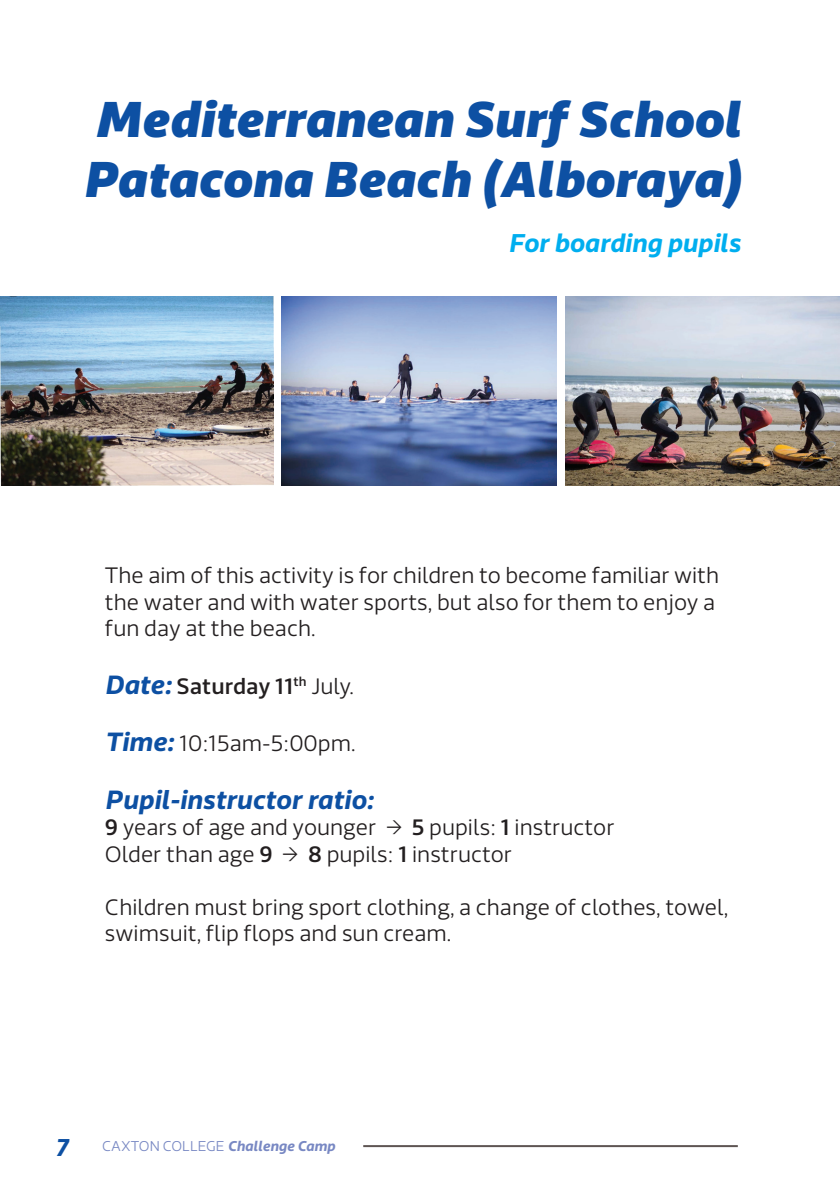
<style>
.page{position:relative;width:840px;height:1191px;background:#fff}
.page>*{position:absolute;margin:0;border:0;box-sizing:border-box;transform-origin:0 0}
.t1{font:italic 900 49.6px "Riona Sans";color:#0d50a3}
.t2{font:italic 700 26px "Riona Sans";color:#0d50a3}
.t3{font:italic 700 25.4px "Riona Sans";color:#00aeef}
.t4{font:italic 700 24px "Riona Sans";color:#0d50a3}
.t5{font:300 22px "Riona Sans";color:#231f20}
.t6{font:500 22px "Riona Sans";color:#231f20}
.t7{font:300 14px "Riona Sans";color:#7888c3}
.s1{font-weight:700;font-style:italic;font-size:26px;color:#0d50a3}
.s2{font-weight:300}
.s3{font-weight:500}
.s4{font-weight:700;font-style:italic}
</style>
<div class="page">
<hr style="left:363px;top:1145px;width:374px;height:2px;background:#5e5553">
<img style="left:282px;top:297px;width:274px;height:188px">
<img style="left:0;top:297px;width:273px;height:188px">
<img style="left:565px;top:297px;width:274px;height:188px">
<p class="t1" style="left:94px;top:87px;width:647px">Mediterranean Surf School</p>
<p class="t1" style="left:83px;top:147px;width:659px">Patacona Beach (Alboraya)</p>
<p class="t3" style="left:508px;top:226px;width:233px">For boarding pupils</p>
<p class="t5" style="left:105px;top:562px;width:615px">The aim of this activity is for children to become familiar with</p>
<p class="t5" style="left:105px;top:588px;width:611px">the water and with water sports, but also for them to enjoy a</p>
<p class="t5" style="left:105px;top:615px;width:212px">fun day at the beach.</p>
<p class="t6" style="left:105px;top:672px;width:250px"><span class="s1">Date:</span> Saturday 11<sup>th</sup> <span class="s2">July.</span></p>
<p class="t5" style="left:105px;top:730px;width:252px"><span class="s1">Time:</span> 10:15am-5:00pm.</p>
<p class="t2" style="left:105px;top:783px;width:270px">Pupil-instructor ratio:</p>
<p class="t5" style="left:105px;top:814px;width:511px"><span class="s3">9</span> years of age and younger → <span class="s3">5</span> pupils: <span class="s3">1</span> instructor</p>
<p class="t5" style="left:105px;top:840px;width:408px">Older than age <span class="s3">9</span> → <span class="s3">8</span> pupils: <span class="s3">1</span> instructor</p>
<p class="t5" style="left:105px;top:893px;width:624px">Children must bring sport clothing, a change of clothes, towel,</p>
<p class="t5" style="left:105px;top:920px;width:348px">swimsuit, flip flops and sun cream.</p>
<p class="t4" style="left:55px;top:1131px;width:14px">7</p>
<p class="t7" style="left:102px;top:1137px;width:234px">CAXTON COLLEGE <span class="s4">Challenge Camp</span></p>
</div>
